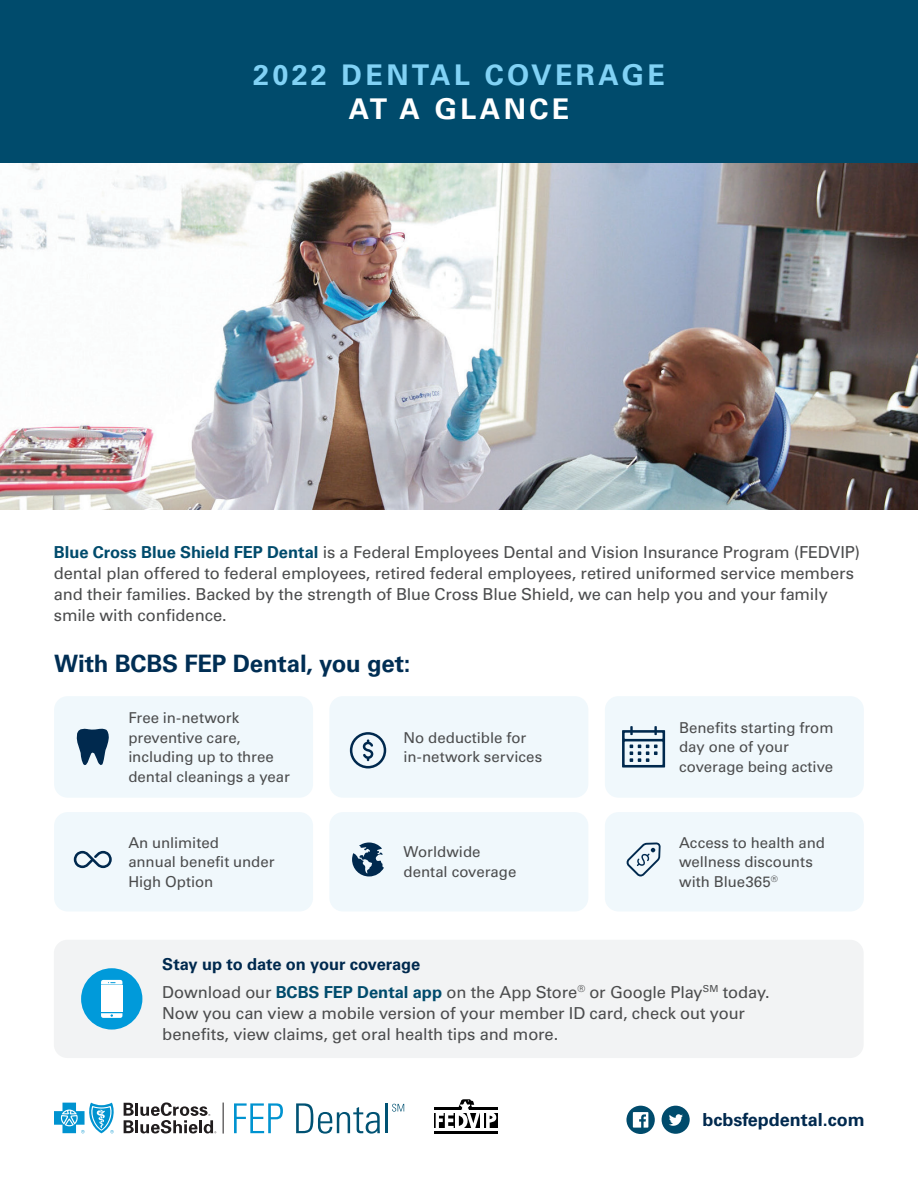
<style>
.page{position:relative;width:918px;height:1188px;background:#fff}
.page>*{position:absolute;margin:0;border:0;box-sizing:border-box;transform-origin:0 0}
.t1{font:700 28.5px "Univers LT Std";letter-spacing:.12em;color:#81d2f5}
.t2{font:700 28.5px "Univers LT Std";letter-spacing:.12em;color:#fff}
.t3{font:700 24px "Univers LT Std";letter-spacing:-.005em;color:#002e54}
.t4{font:700 18px "Univers LT Std";color:#00294e}
.t5{font:16.5px/21px "Univers LT Std";letter-spacing:-.01em;color:#4b4c4d}
.t6{font:15px/19.5px "Univers LT Std";color:#4b4c4d}
.s1{font-weight:700;color:#004b6c}
.s2{font-weight:700;color:#00294e}
</style>
<div class="page">
<div style="left:434px;top:1107px;width:63px;height:27px;background:#000"></div>
<hr style="left:480px;top:1112px;width:4px;height:18px;background:#fff">
<svg style="left:486px;top:1113px;width:10px;height:16px"></svg>
<svg style="left:436px;top:1099px;width:44px;height:30px"></svg>
<hr style="left:433px;top:1110px;width:65px;height:3px;background:#fff">
<hr style="left:433px;top:1129px;width:65px;height:2px;background:#fff">
<div style="left:0;top:0;width:918px;height:164px;background:#004b6c"></div>
<svg style="left:54px;top:1103px;width:60px;height:30px"></svg>
<hr style="left:223px;top:1103px;width:1px;height:31px;background:#201d1e">
<svg style="left:124px;top:1102px;width:92px;height:31px"></svg>
<svg style="left:234px;top:1103px;width:49px;height:30px"></svg>
<svg style="left:296px;top:1103px;width:84px;height:31px"></svg>
<hr style="left:386px;top:1103px;width:2px;height:30px;background:#005273">
<svg style="left:392px;top:1104px;width:12px;height:8px"></svg>
<svg style="left:626px;top:1106px;width:29px;height:28px"></svg>
<svg style="left:633px;top:1112px;width:15px;height:16px"></svg>
<div style="left:662px;top:1106px;width:28px;height:28px;background:#004b6c;border-radius:50%"></div>
<svg style="left:669px;top:1114px;width:14px;height:12px"></svg>
<div style="left:54px;top:940px;width:810px;height:118px;background:#f2f3f4;border-radius:14px"></div>
<img style="left:0;top:163px;width:918px;height:347px">
<div style="left:81px;top:968px;width:61px;height:62px;background:#009ada;border-radius:50%"></div>
<svg style="left:101px;top:980px;width:21px;height:5px"></svg>
<div style="left:101px;top:986px;width:21px;height:26px;background:#fff"></div>
<svg style="left:101px;top:1013px;width:21px;height:5px"></svg>
<div style="left:54px;top:696px;width:259px;height:102px;background:#f0f8fc;border-radius:14px"></div>
<div style="left:54px;top:812px;width:259px;height:99px;background:#f0f8fc;border-radius:13px"></div>
<div style="left:329px;top:696px;width:259px;height:102px;background:#f0f8fc;border-radius:14px"></div>
<div style="left:329px;top:812px;width:259px;height:99px;background:#f0f8fc;border-radius:13px"></div>
<div style="left:605px;top:696px;width:259px;height:102px;background:#f0f8fc;border-radius:14px"></div>
<div style="left:605px;top:812px;width:259px;height:99px;background:#f0f8fc;border-radius:13px"></div>
<svg style="left:76px;top:728px;width:33px;height:37px"></svg>
<svg style="left:350px;top:732px;width:36px;height:36px"></svg>
<svg style="left:74px;top:851px;width:38px;height:17px"></svg>
<svg style="left:352px;top:843px;width:32px;height:33px"></svg>
<svg style="left:626px;top:843px;width:35px;height:33px"></svg>
<svg style="left:622px;top:726px;width:43px;height:42px"></svg>
<h1 class="t1" style="left:253px;top:58px;width:413px">2022 DENTAL COVERAGE</h1>
<h1 class="t2" style="left:349px;top:93px;width:222px">AT A GLANCE</h1>
<p class="t5" style="left:54px;top:542px;width:808px"><span class="s1">Blue Cross Blue Shield FEP Dental</span> is a Federal Employees Dental and Vision Insurance Program (FEDVIP) dental plan offered to federal employees, retired federal employees, retired uniformed service members and their families. Backed by the strength of Blue Cross Blue Shield, we can help you and your family smile with confidence.</p>
<h2 class="t3" style="left:54px;top:650px;width:358px">With BCBS FEP Dental, you get:</h2>
<p class="t6" style="left:128px;top:708px;width:163px">Free in-network preventive care, including up to three dental cleanings a year</p>
<p class="t6" style="left:404px;top:728px;width:140px">No deductible for in-network services</p>
<p class="t6" style="left:128px;top:833px;width:148px">An unlimited<br>annual benefit under<br>High Option</p>
<p class="t6" style="left:404px;top:843px;width:114px">Worldwide dental coverage</p>
<p class="t6" style="left:679px;top:718px;width:156px">Benefits starting from day one of your coverage being active</p>
<p class="t6" style="left:679px;top:833px;width:147px">Access to health and wellness discounts with Blue365<sup>®</sup></p>
<p class="t5" style="left:162px;top:950px;width:609px;line-height:27.8px"><span class="s2">Stay up to date on your coverage<br></span>Download our <span class="s1">BCBS FEP Dental app</span> on the App Store<sup>®</sup> or Google Play<sup>SM</sup> today.</p>
<p class="t5" style="left:162px;top:1002px;width:584px">Now you can view a mobile version of your member ID card, check out your benefits, view claims, get oral health tips and more.</p>
<p class="t4" style="left:703px;top:1109px;width:164px">bcbsfepdental.com</p>
</div>
